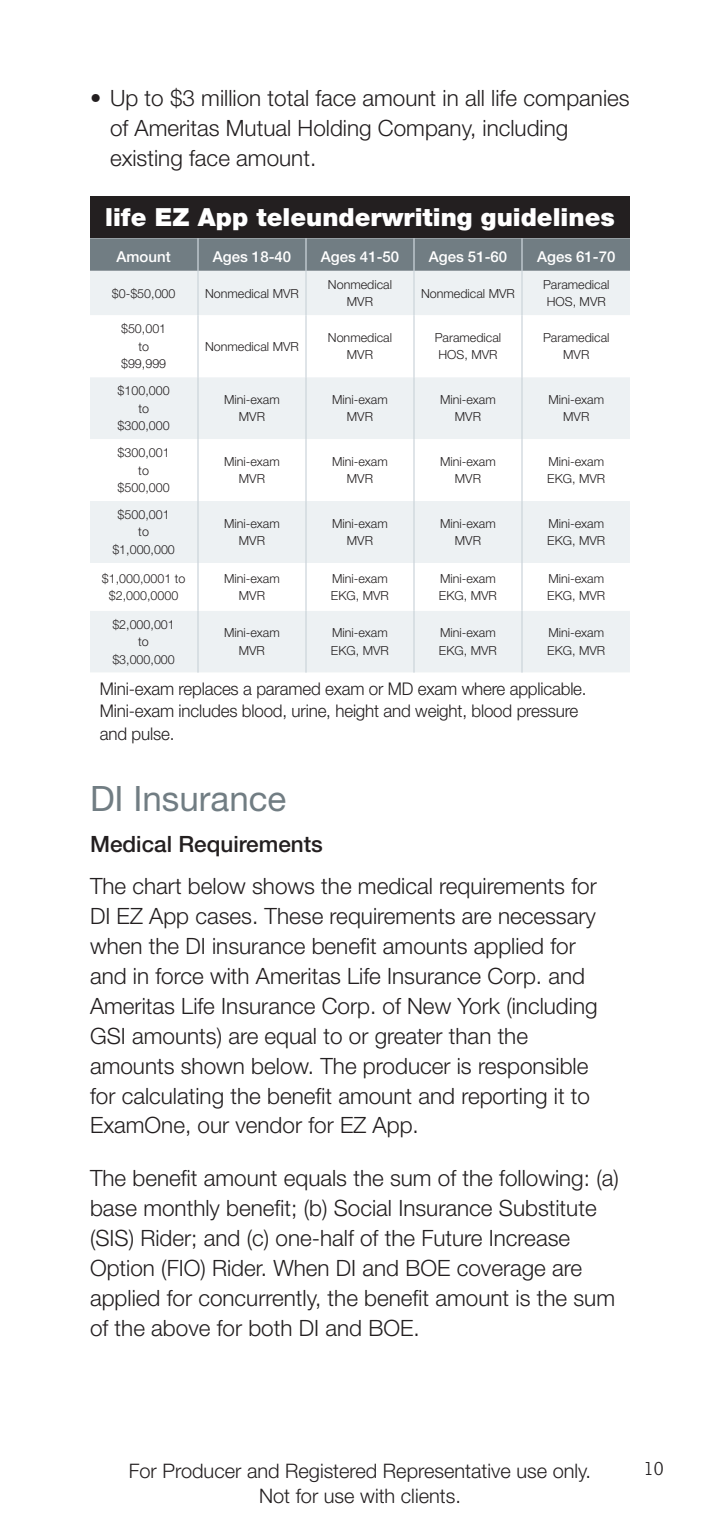
<style>
.page{position:relative;width:720px;height:1530px;background:#fff}
.page>*{position:absolute;margin:0;border:0;box-sizing:border-box;transform-origin:0 0}
.t1{font:35px "Helvetica Neue LT Std";color:#717d83}
.t2{font:900 25px "Helvetica Neue LT Std";color:#fff}
.t3{font:300 22.5px/30px "Helvetica Neue LT Std";color:#231f20}
.t4{font:500 22.5px "Helvetica Neue LT Std";color:#231f20}
.t5{font:22.5px "Eureka Sans Light Caps";color:#231f20}
.t6{font:300 20px/25px "Helvetica Neue LT Std";color:#231f20;text-align:center}
.t7{font:300 17.5px/22.5px "Helvetica Neue LT Std";letter-spacing:-.01em;color:#231f20}
.t8{font:500 15px "Helvetica Neue LT Std";color:#fff}
.t9{font:300 12.5px/17.5px "Helvetica Neue LT Std";color:#231f20;text-align:center}
</style>
<div class="page">
<div style="left:90px;top:197px;width:540px;height:41px;background:#231f20"></div>
<div style="left:90px;top:238px;width:540px;height:33px;background:#717d83"></div>
<div style="left:90px;top:271px;width:540px;height:44px;background:#edf1f3"></div>
<svg style="left:90px;top:377px;width:540px;height:295px;fill:#edf1f3"></svg>
<hr style="left:197px;top:238px;width:2px;height:33px;background:#cdd5db">
<hr style="left:305px;top:238px;width:2px;height:33px;background:#cdd5db">
<hr style="left:413px;top:238px;width:2px;height:33px;background:#cdd5db">
<hr style="left:521px;top:238px;width:2px;height:33px;background:#cdd5db">
<hr style="left:197px;top:271px;width:2px;height:44px;background:#cdd5db">
<hr style="left:305px;top:271px;width:2px;height:44px;background:#cdd5db">
<hr style="left:413px;top:271px;width:2px;height:44px;background:#cdd5db">
<hr style="left:521px;top:271px;width:2px;height:44px;background:#cdd5db">
<hr style="left:197px;top:315px;width:2px;height:62px;background:#cdd5db">
<hr style="left:305px;top:315px;width:2px;height:62px;background:#cdd5db">
<hr style="left:413px;top:315px;width:2px;height:62px;background:#cdd5db">
<hr style="left:521px;top:315px;width:2px;height:62px;background:#cdd5db">
<hr style="left:197px;top:377px;width:2px;height:62px;background:#cdd5db">
<hr style="left:305px;top:377px;width:2px;height:62px;background:#cdd5db">
<hr style="left:413px;top:377px;width:2px;height:62px;background:#cdd5db">
<hr style="left:521px;top:377px;width:2px;height:62px;background:#cdd5db">
<hr style="left:197px;top:439px;width:2px;height:62px;background:#cdd5db">
<hr style="left:305px;top:439px;width:2px;height:62px;background:#cdd5db">
<hr style="left:413px;top:439px;width:2px;height:62px;background:#cdd5db">
<hr style="left:521px;top:439px;width:2px;height:62px;background:#cdd5db">
<hr style="left:197px;top:501px;width:2px;height:62px;background:#cdd5db">
<hr style="left:305px;top:501px;width:2px;height:62px;background:#cdd5db">
<hr style="left:413px;top:501px;width:2px;height:62px;background:#cdd5db">
<hr style="left:521px;top:501px;width:2px;height:62px;background:#cdd5db">
<hr style="left:197px;top:563px;width:2px;height:48px;background:#cdd5db">
<hr style="left:305px;top:563px;width:2px;height:48px;background:#cdd5db">
<hr style="left:413px;top:563px;width:2px;height:48px;background:#cdd5db">
<hr style="left:521px;top:563px;width:2px;height:48px;background:#cdd5db">
<hr style="left:197px;top:611px;width:2px;height:62px;background:#cdd5db">
<hr style="left:305px;top:611px;width:2px;height:62px;background:#cdd5db">
<hr style="left:413px;top:611px;width:2px;height:62px;background:#cdd5db">
<hr style="left:521px;top:611px;width:2px;height:62px;background:#cdd5db">
<p class="t3" style="left:110px;top:83px;width:521px;text-indent:-20px">• Up to $3 million total face amount in all life companies of Ameritas Mutual Holding Company, including existing face amount.</p>
<p class="t2" style="left:105px;top:202px;width:511px">life EZ App teleunderwriting guidelines</p>
<p class="t8" style="left:117px;top:248px;width:56px">Amount</p>
<p class="t8" style="left:213px;top:248px;width:80px">Ages 18-40</p>
<p class="t8" style="left:321px;top:248px;width:80px">Ages 41-50</p>
<p class="t8" style="left:429px;top:248px;width:80px">Ages 51-60</p>
<p class="t8" style="left:537px;top:248px;width:80px">Ages 61-70</p>
<p class="t9" style="left:112px;top:284px;width:65px">$0-$50,000</p>
<p class="t9" style="left:205px;top:284px;width:95px">Nonmedical MVR</p>
<p class="t9" style="left:328px;top:275px;width:66px">Nonmedical<br>MVR</p>
<p class="t9" style="left:421px;top:284px;width:95px">Nonmedical MVR</p>
<p class="t9" style="left:543px;top:275px;width:68px;text-align:left">Paramedical<br>HOS, MVR</p>
<p class="t9" style="left:121px;top:320px;width:47px">$50,001 to $99,999</p>
<p class="t9" style="left:205px;top:337px;width:95px">Nonmedical MVR</p>
<p class="t9" style="left:328px;top:328px;width:66px">Nonmedical<br>MVR</p>
<p class="t9" style="left:435px;top:328px;width:68px;text-align:left">Paramedical<br>HOS, MVR</p>
<p class="t9" style="left:543px;top:328px;width:68px">Paramedical<br>MVR</p>
<p class="t9" style="left:118px;top:382px;width:54px">$100,000 to $300,000</p>
<p class="t9" style="left:224px;top:390px;width:57px">Mini-exam<br>MVR</p>
<p class="t9" style="left:332px;top:390px;width:57px">Mini-exam<br>MVR</p>
<p class="t9" style="left:440px;top:390px;width:57px">Mini-exam<br>MVR</p>
<p class="t9" style="left:548px;top:390px;width:57px">Mini-exam<br>MVR</p>
<p class="t9" style="left:118px;top:444px;width:54px">$300,001 to $500,000</p>
<p class="t9" style="left:224px;top:452px;width:57px">Mini-exam<br>MVR</p>
<p class="t9" style="left:332px;top:452px;width:57px">Mini-exam<br>MVR</p>
<p class="t9" style="left:440px;top:452px;width:57px">Mini-exam<br>MVR</p>
<p class="t9" style="left:547px;top:452px;width:59px;text-align:left">Mini-exam<br>EKG, MVR</p>
<p class="t9" style="left:112px;top:506px;width:64px">$500,001 to $1,000,000</p>
<p class="t9" style="left:224px;top:514px;width:57px">Mini-exam<br>MVR</p>
<p class="t9" style="left:332px;top:514px;width:57px">Mini-exam<br>MVR</p>
<p class="t9" style="left:440px;top:514px;width:57px">Mini-exam<br>MVR</p>
<p class="t9" style="left:547px;top:514px;width:59px;text-align:left">Mini-exam<br>EKG, MVR</p>
<p class="t9" style="left:102px;top:569px;width:85px">$1,000,0001 to $2,000,0000</p>
<p class="t9" style="left:224px;top:569px;width:57px">Mini-exam<br>MVR</p>
<p class="t9" style="left:331px;top:569px;width:59px;text-align:left">Mini-exam<br>EKG, MVR</p>
<p class="t9" style="left:439px;top:569px;width:59px;text-align:left">Mini-exam<br>EKG, MVR</p>
<p class="t9" style="left:547px;top:569px;width:59px;text-align:left">Mini-exam<br>EKG, MVR</p>
<p class="t9" style="left:112px;top:615px;width:64px">$2,000,001 to $3,000,000</p>
<p class="t9" style="left:224px;top:624px;width:57px">Mini-exam<br>MVR</p>
<p class="t9" style="left:331px;top:624px;width:59px;text-align:left">Mini-exam<br>EKG, MVR</p>
<p class="t9" style="left:439px;top:624px;width:59px;text-align:left">Mini-exam<br>EKG, MVR</p>
<p class="t9" style="left:547px;top:624px;width:59px;text-align:left">Mini-exam<br>EKG, MVR</p>
<p class="t7" style="left:100px;top:677px;width:488px">Mini-exam replaces a paramed exam or MD exam where applicable.<br>Mini-exam includes blood, urine, height and weight, blood pressure and pulse.</p>
<h1 class="t1" style="left:90px;top:778px;width:198px">DI Insurance</h1>
<p class="t4" style="left:90px;top:831px;width:235px">Medical Requirements</p>
<p class="t3" style="left:90px;top:870px;width:509px">The chart below shows the medical requirements for DI EZ App cases. These requirements are necessary when the DI insurance benefit amounts applied for and in force with Ameritas Life Insurance Corp. and Ameritas Life Insurance Corp. of New York (including GSI amounts) are equal to or greater than the amounts shown below. The producer is responsible for calculating the benefit amount and reporting it to ExamOne, our vendor for EZ App.</p>
<p class="t3" style="left:90px;top:1163px;width:530px">The benefit amount equals the sum of the following: (a) base monthly benefit; (b) Social Insurance Substitute (SIS) Rider; and (c) one-half of the Future Increase Option (FIO) Rider. When DI and BOE coverage are applied for concurrently, the benefit amount is the sum of the above for both DI and BOE.</p>
<p class="t6" style="left:129px;top:1458px;width:464px">For Producer and Registered Representative use only.<br>Not for use with clients.</p>
<p class="t5" style="left:644px;top:1458px;width:21px">10</p>
</div>
